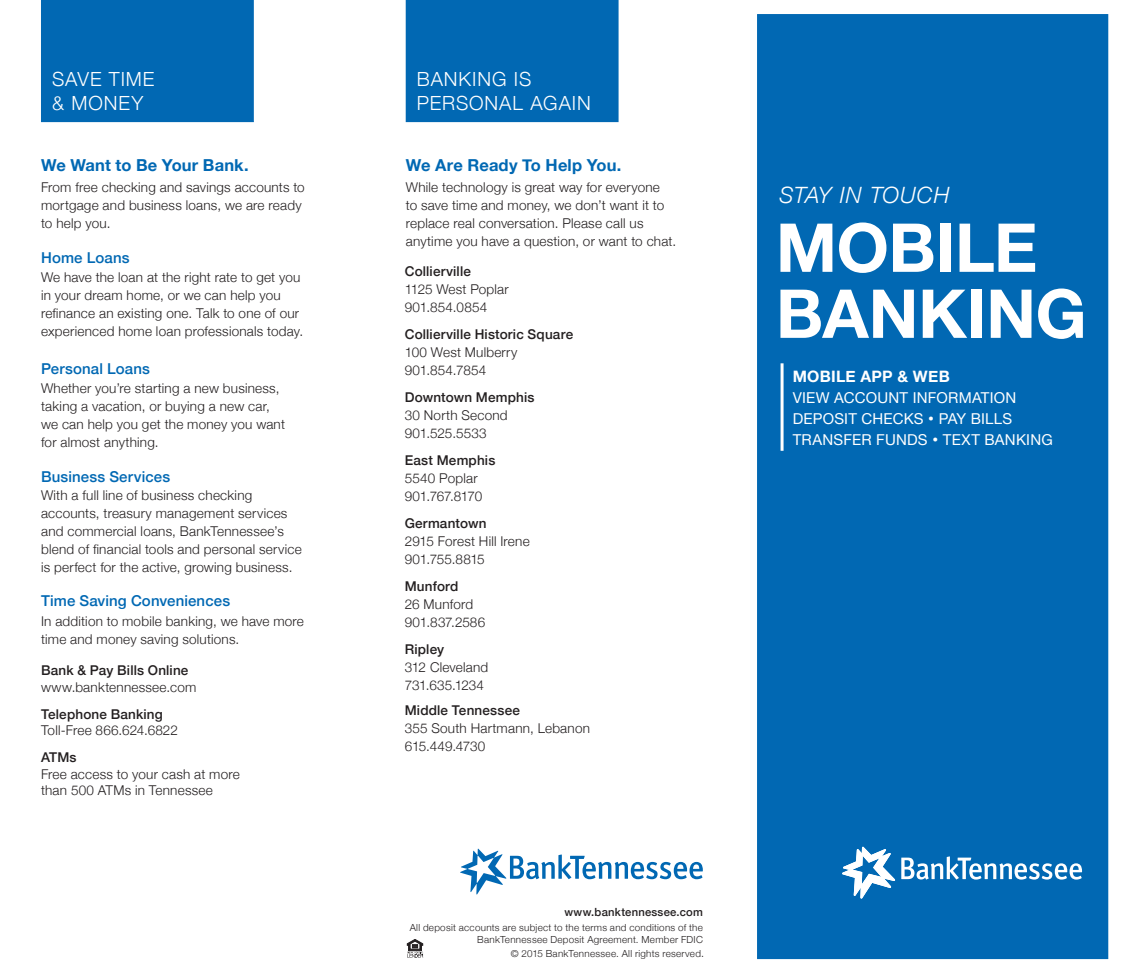
<style>
.page{position:relative;width:1122px;height:975px;background:#fff}
.page>*{position:absolute;margin:0;border:0;box-sizing:border-box;transform-origin:0 0}
.t1{font:700 67.5px/66px "Helvetica Neue";letter-spacing:-.005em;color:#fff}
.t2{font:italic 300 22.5px "Helvetica Neue";letter-spacing:.03em;color:#fff}
.t3{font:300 19.5px/24px "Helvetica Neue";letter-spacing:.045em;color:#fff}
.t4{font:700 16.5px "Helvetica Neue";letter-spacing:.005em;color:#0168b3}
.t5{font:700 15.75px "Helvetica Neue";letter-spacing:.02em;color:#fff}
.t6{font:15px/21px "Helvetica Neue";letter-spacing:.015em;color:#fff}
.t7{font:500 15px "Helvetica Neue";letter-spacing:.01em;color:#0168b3}
.t8{font:300 13.5px/18px "Helvetica Neue";letter-spacing:.015em;color:#231f20}
.t9{font:500 13.5px "Helvetica Neue";letter-spacing:.01em;color:#231f20}
.t10{font:500 11.25px "Helvetica Neue";letter-spacing:.02em;color:#231f20}
.t11{font:300 9.75px/11.2px "Helvetica Neue";letter-spacing:.025em;color:#231f20;text-align:right}
.s1{font-size:10.5px}
.s2{font-size:18px}
</style>
<div class="page">
<div style="left:757px;top:14px;width:351px;height:945px;background:#0168b3"></div>
<div style="left:41px;top:0;width:213px;height:122px;background:#0168b3"></div>
<div style="left:406px;top:0;width:212px;height:122px;background:#0168b3"></div>
<svg style="left:842px;top:846px;width:53px;height:53px"></svg>
<svg style="left:406px;top:939px;width:17px;height:19px"></svg>
<svg style="left:460px;top:849px;width:242px;height:45px"></svg>
<hr style="left:780px;top:363px;width:3px;height:88px;background:#fff">
<svg style="left:901px;top:856px;width:180px;height:24px"></svg>
<h3 class="t3" style="left:52px;top:66px;width:104px">SAVE TIME &amp; MONEY</h3>
<h3 class="t3" style="left:417px;top:66px;width:175px">BANKING IS<br>PERSONAL AGAIN</h3>
<p class="t4" style="left:41px;top:152px;width:209px">We Want to Be Your Bank.</p>
<p class="t8" style="left:41px;top:177px;width:265px">From free checking and savings accounts to mortgage and business loans, we are ready to help you.</p>
<p class="t7" style="left:41px;top:245px;width:90px">Home Loans</p>
<p class="t8" style="left:41px;top:267px;width:263px">We have the loan at the right rate to get you in your dream home, or we can help you refinance an existing one. Talk to one of our experienced home loan professionals today.</p>
<p class="t7" style="left:41px;top:356px;width:110px">Personal Loans</p>
<p class="t8" style="left:41px;top:378px;width:245px">Whether you’re starting a new business, taking a vacation, or buying a new car, we can help you get the money you want for almost anything.</p>
<p class="t7" style="left:41px;top:464px;width:131px">Business Services</p>
<p class="t8" style="left:41px;top:485px;width:262px">With a full line of business checking accounts, treasury management services and commercial loans, BankTennessee’s blend of financial tools and personal service is perfect for the active, growing business.</p>
<p class="t7" style="left:41px;top:589px;width:190px">Time Saving Conveniences</p>
<p class="t8" style="left:41px;top:611px;width:264px">In addition to mobile banking, we have more time and money saving solutions.</p>
<p class="t9" style="left:41px;top:660px;width:149px">Bank &amp; Pay Bills Online</p>
<p class="t8" style="left:41px;top:677px;width:157px">www.banktennessee.com</p>
<p class="t9" style="left:41px;top:703px;width:123px">Telephone Banking</p>
<p class="t8" style="left:41px;top:720px;width:138px">Toll-Free 866.624.6822</p>
<p class="t9" style="left:41px;top:747px;width:37px">ATMs</p>
<p class="t8" style="left:41px;top:765px;width:200px;line-height:16.5px">Free access to your cash at more than 500 ATMs in Tennessee</p>
<p class="t4" style="left:406px;top:153px;width:217px">We Are Ready To Help You.</p>
<p class="t8" style="left:406px;top:178px;width:272px">While technology is great way for everyone<br>to save time and money, we don’t want it to replace real conversation. Please call us anytime you have a question, or want to chat.</p>
<p class="t9" style="left:405px;top:260px;width:68px">Collierville</p>
<p class="t8" style="left:405px;top:279px;width:105px">1125 West Poplar<br>901.854.0854</p>
<p class="t9" style="left:405px;top:323px;width:170px">Collierville Historic Square</p>
<p class="t8" style="left:405px;top:342px;width:114px">100 West Mulberry<br>901.854.7854</p>
<p class="t9" style="left:405px;top:386px;width:131px">Downtown Memphis</p>
<p class="t8" style="left:405px;top:405px;width:104px">30 North Second<br>901.525.5533</p>
<p class="t9" style="left:405px;top:449px;width:92px">East Memphis</p>
<p class="t8" style="left:405px;top:468px;width:79px">5540 Poplar<br>901.767.8170</p>
<p class="t9" style="left:405px;top:512px;width:83px">Germantown</p>
<p class="t8" style="left:405px;top:531px;width:126px">2915 Forest Hill Irene<br>901.755.8815</p>
<p class="t9" style="left:405px;top:575px;width:55px">Munford</p>
<p class="t8" style="left:405px;top:594px;width:82px">26 Munford<br>901.837.2586</p>
<p class="t9" style="left:405px;top:638px;width:41px">Ripley</p>
<p class="t8" style="left:405px;top:657px;width:85px">312 Cleveland<br>731.635.1234</p>
<p class="t9" style="left:405px;top:700px;width:117px">Middle Tennessee</p>
<p class="t8" style="left:405px;top:719px;width:187px">355 South Hartmann, Lebanon<br>615.449.4730</p>
<p class="t10" style="left:564px;top:902px;width:140px">www.banktennessee.com</p>
<p class="t11" style="left:409px;top:922px;width:295px">All deposit accounts are subject to the terms and conditions of the<br>BankTennessee Deposit Agreement. Member FDIC</p>
<p class="t11" style="left:510px;top:947px;width:195px">© 2015 BankTennessee. All rights reserved<span class="s1">.</span></p>
<h2 class="t2" style="left:779px;top:177px;width:172px">STAY IN TOUCH</h2>
<h1 class="t1" style="left:775px;top:217px;width:312px">MOBILE<br>BANKING</h1>
<p class="t5" style="left:792px;top:364px;width:158px">MOBILE APP &amp; WEB</p>
<p class="t6" style="left:792px;top:388px;width:261px">VIEW ACCOUNT INFORMATION<br>DEPOSIT CHECKS <span class="s2">•</span> PAY BILLS<br>TRANSFER FUNDS <span class="s2">•</span> TEXT BANKING</p>
</div>
